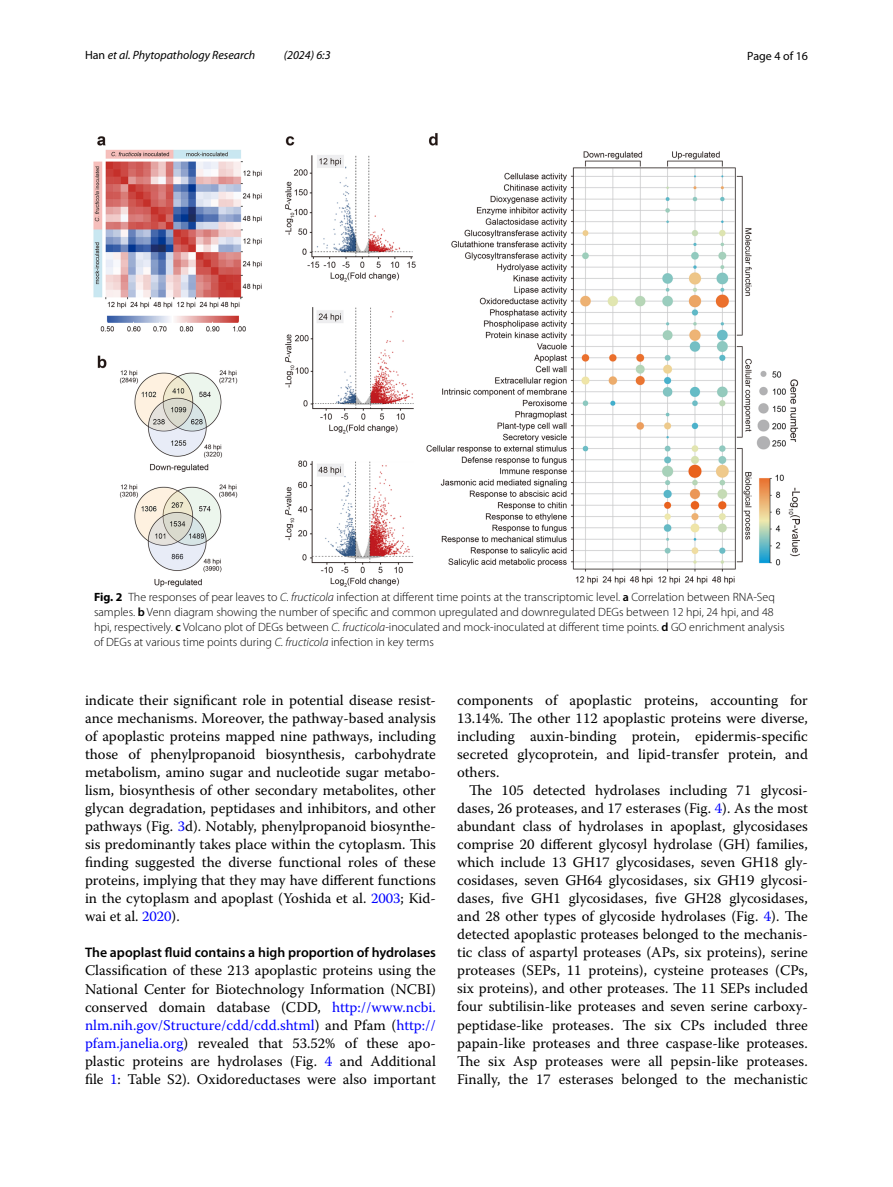
<style>
.page{position:relative;width:893px;height:1187px;background:#fff}
.page>*{position:absolute;margin:0;border:0;box-sizing:border-box;transform-origin:0 0}
.t1{font:14.7px/18px "Warnock Pro";color:#000;text-align:justify}
.t2{font:600 13.8px "Myriad Pro";color:#000}
.t3{font:300 12px/15px "Myriad Pro";color:#000}
.t4{font:italic 12px "Myriad Pro";color:#000}
.t5{font:12px "Myriad Pro";color:#000}
.s1{font-style:normal}
.s2{font-weight:700}
.s3{font-style:italic}
.s4{font-weight:600}
.s5{color:#00f}
</style>
<div class="page">
<img style="left:94px;top:133px;width:705px;height:453px">
<p class="t4" style="left:85px;top:48px;width:172px"><span class="s1">Han</span> et al. Phytopathology Research</p>
<p class="t4" style="left:284px;top:48px;width:48px">(2024) 6:3</p>
<p class="t5" style="left:747px;top:48px;width:62px">Page 4 of 16</p>
<p class="t3" style="left:94px;top:590px;width:692px"><span class="s2">Fig. 2</span> The responses of pear leaves to <span class="s3">C. fructicola</span> infection at different time points at the transcriptomic level. <span class="s4">a</span> Correlation between RNA-Seq samples. <span class="s4">b</span> Venn diagram showing the number of specific and common upregulated and downregulated DEGs between 12 hpi, 24 hpi, and 48 hpi, respectively. <span class="s4">c</span> Volcano plot of DEGs between <span class="s3">C. fructicola</span>-inoculated and mock-inoculated at different time points. <span class="s4">d</span> GO enrichment analysis of DEGs at various time points during <span class="s3">C. fructicola</span> infection in key terms</p>
<p class="t1" style="left:85px;top:691px;width:352px">indicate their significant role in potential disease resist&shy;ance mechanisms. Moreover, the pathway-based analysis of apoplastic proteins mapped nine pathways, including those of phenylpropanoid biosynthesis, carbohydrate metabolism, amino sugar and nucleotide sugar metabo&shy;lism, biosynthesis of other secondary metabolites, other glycan degradation, peptidases and inhibitors, and other pathways (Fig. <span class="s5">3</span>d). Notably, phenylpropanoid biosynthe&shy;sis predominantly takes place within the cytoplasm. This finding suggested the diverse functional roles of these proteins, implying that they may have different functions in the cytoplasm and apoplast (Yoshida et al. <span class="s5">2003</span>; Kid&shy;wai et al. <span class="s5">2020</span>).</p>
<p class="t2" style="left:85px;top:944px;width:352px">The apoplast fluid contains a high proportion of hydrolases</p>
<p class="t1" style="left:85px;top:961px;width:352px">Classification of these 213 apoplastic proteins using the National Center for Biotechnology Information (NCBI) conserved domain database (CDD, <span class="s5">http://www.ncbi. nlm.nih.gov/Structure/cdd/cdd.shtml</span>) and Pfam (<span class="s5">http:// pfam.janelia.org</span>) revealed that 53.52% of these apo&shy;plastic proteins are hydrolases (Fig. <span class="s5">4</span> and Additional file <span class="s5">1</span>: Table S2). Oxidoreductases were also important</p>
<p class="t1" style="left:457px;top:691px;width:352px">components of apoplastic proteins, accounting for 13.14%. The other 112 apoplastic proteins were diverse, including auxin-binding protein, epidermis-specific secreted glycoprotein, and lipid-transfer protein, and others.</p>
<p class="t1" style="left:457px;top:781px;width:352px;text-indent:12px">The 105 detected hydrolases including 71 glycosi&shy;dases, 26 proteases, and 17 esterases (Fig. <span class="s5">4</span>). As the most abundant class of hydrolases in apoplast, glycosidases comprise 20 different glycosyl hydrolase (GH) families, which include 13 GH17 glycosidases, seven GH18 gly&shy;cosidases, seven GH64 glycosidases, six GH19 glycosi&shy;dases, five GH1 glycosidases, five GH28 glycosidases, and 28 other types of glycoside hydrolases (Fig. <span class="s5">4</span>). The detected apoplastic proteases belonged to the mechanis&shy;tic class of aspartyl proteases (APs, six proteins), serine proteases (SEPs, 11 proteins), cysteine proteases (CPs, six proteins), and other proteases. The 11 SEPs included four subtilisin-like proteases and seven serine carboxy&shy;peptidase-like proteases. The six CPs included three papain-like proteases and three caspase-like proteases.<br>The six Asp proteases were all pepsin-like proteases.<br>Finally, the 17 esterases belonged to the mechanistic</p>
</div>
